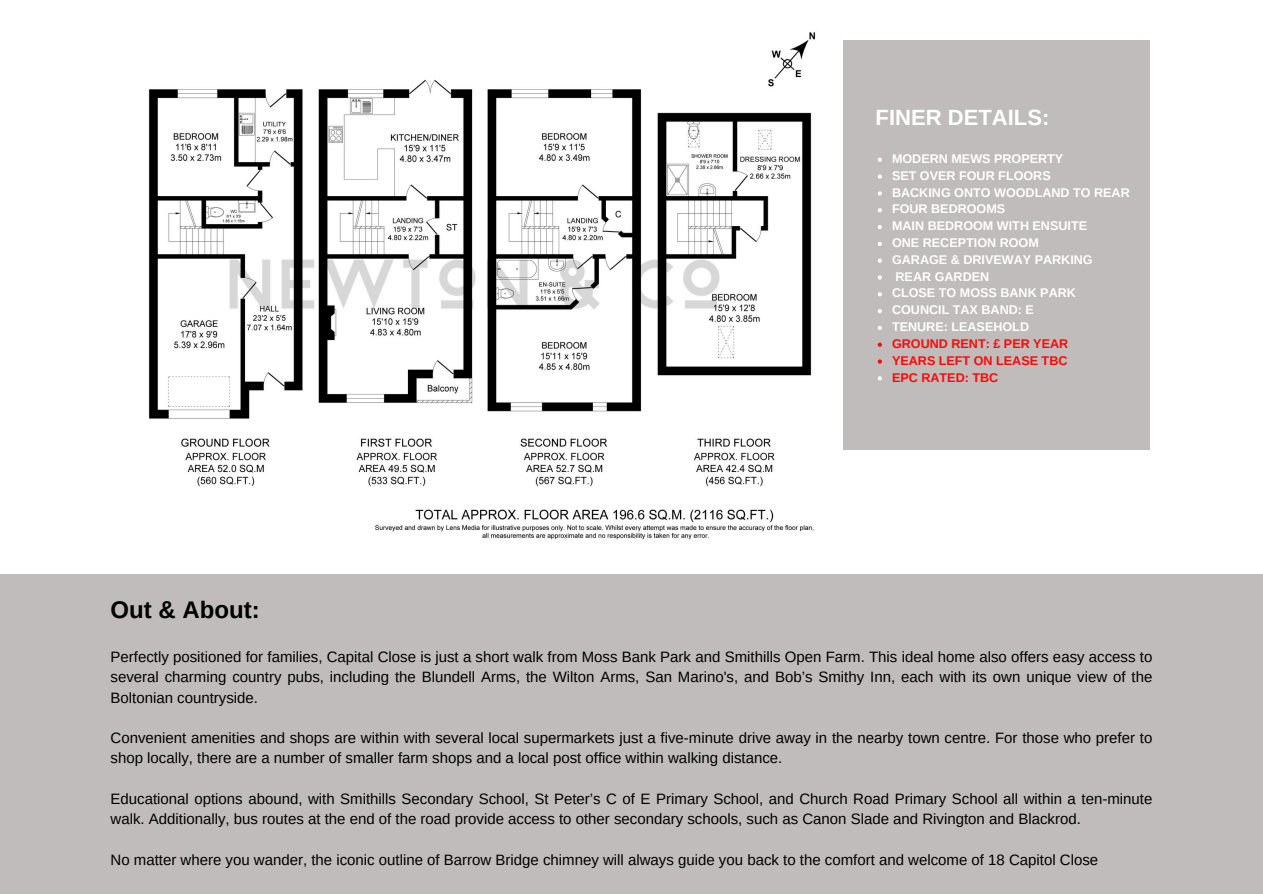
<style>
.page{position:relative;width:1263px;height:894px;background:#fff}
.page>*{position:absolute;margin:0;border:0;box-sizing:border-box;transform-origin:0 0}
.t1{font:700 24px "Arimo";color:#000}
.t2{font:700 22.05px "Arimo";color:#fff}
.t3{font:15px/20.2px "Arimo";color:#000}
.t4{font:700 12.6px "Arimo";color:#fff}
.t5{font:700 12.6px "Arimo";color:#fd0808}
</style>
<div class="page">
<div style="left:844px;top:40px;width:306px;height:409px;background:#bfbcbb"></div>
<img style="left:148px;top:32px;width:668px;height:508px">
<div style="left:0;top:574px;width:1263px;height:319px;background:#bfbcbb"></div>
<svg style="left:878px;top:158px;width:4px;height:4px"></svg>
<svg style="left:878px;top:174px;width:4px;height:5px"></svg>
<svg style="left:878px;top:191px;width:4px;height:4px"></svg>
<svg style="left:878px;top:208px;width:4px;height:4px"></svg>
<svg style="left:878px;top:225px;width:4px;height:4px"></svg>
<svg style="left:878px;top:242px;width:4px;height:4px"></svg>
<svg style="left:878px;top:258px;width:4px;height:5px"></svg>
<svg style="left:878px;top:275px;width:4px;height:4px"></svg>
<svg style="left:878px;top:292px;width:4px;height:4px"></svg>
<svg style="left:878px;top:309px;width:4px;height:4px"></svg>
<svg style="left:878px;top:326px;width:4px;height:4px"></svg>
<svg style="left:878px;top:342px;width:4px;height:5px"></svg>
<svg style="left:878px;top:359px;width:4px;height:4px"></svg>
<svg style="left:878px;top:376px;width:4px;height:4px"></svg>
<h1 class="t2" style="left:876px;top:105px;width:175px">FINER DETAILS:</h1>
<p class="t4" style="left:892px;top:151px;width:173px">MODERN MEWS PROPERTY</p>
<p class="t4" style="left:892px;top:168px;width:160px">SET OVER FOUR FLOORS</p>
<p class="t4" style="left:892px;top:185px;width:239px">BACKING ONTO WOODLAND TO REAR</p>
<p class="t4" style="left:892px;top:202px;width:115px">FOUR BEDROOMS</p>
<p class="t4" style="left:892px;top:219px;width:197px">MAIN BEDROOM WITH ENSUITE</p>
<p class="t4" style="left:892px;top:235px;width:148px">ONE RECEPTION ROOM</p>
<p class="t4" style="left:892px;top:252px;width:202px">GARAGE &amp; DRIVEWAY PARKING</p>
<p class="t4" style="left:895px;top:269px;width:95px">REAR GARDEN</p>
<p class="t4" style="left:892px;top:286px;width:185px">CLOSE TO MOSS BANK PARK</p>
<p class="t4" style="left:892px;top:303px;width:143px">COUNCIL TAX BAND: E</p>
<p class="t4" style="left:892px;top:319px;width:139px">TENURE: LEASEHOLD</p>
<p class="t5" style="left:892px;top:336px;width:178px">GROUND RENT: £ PER YEAR</p>
<p class="t5" style="left:892px;top:353px;width:177px">YEARS LEFT ON LEASE TBC</p>
<p class="t5" style="left:892px;top:370px;width:108px">EPC RATED: TBC</p>
<p class="t1" style="left:111px;top:596px;width:151px">Out &amp; About:</p>
<h2 class="t3" style="left:111px;top:646px;width:1043px;text-align:justify">Perfectly positioned for families, Capital Close is just a short walk from Moss Bank Park and Smithills Open Farm. This ideal home also offers easy access to several charming country pubs, including the Blundell Arms, the Wilton Arms, San Marino's, and Bob’s Smithy Inn, each with its own unique view of the Boltonian countryside.</h2>
<h3 class="t3" style="left:111px;top:727px;width:1043px">Convenient amenities and shops are within with several local supermarkets just a five-minute drive away in the nearby town centre. For those who prefer to shop locally, there are a number of smaller farm shops and a local post office within walking distance.</h3>
<h3 class="t3" style="left:111px;top:788px;width:1043px">Educational options abound, with Smithills Secondary School, St Peter’s C of E Primary School, and Church Road Primary School all within a ten-minute walk. Additionally, bus routes at the end of the road provide access to other secondary schools, such as Canon Slade and Rivington and Blackrod.</h3>
<h3 class="t3" style="left:111px;top:849px;width:989px">No matter where you wander, the iconic outline of Barrow Bridge chimney will always guide you back to the comfort and welcome of 18 Capitol Close</h3>
</div>
